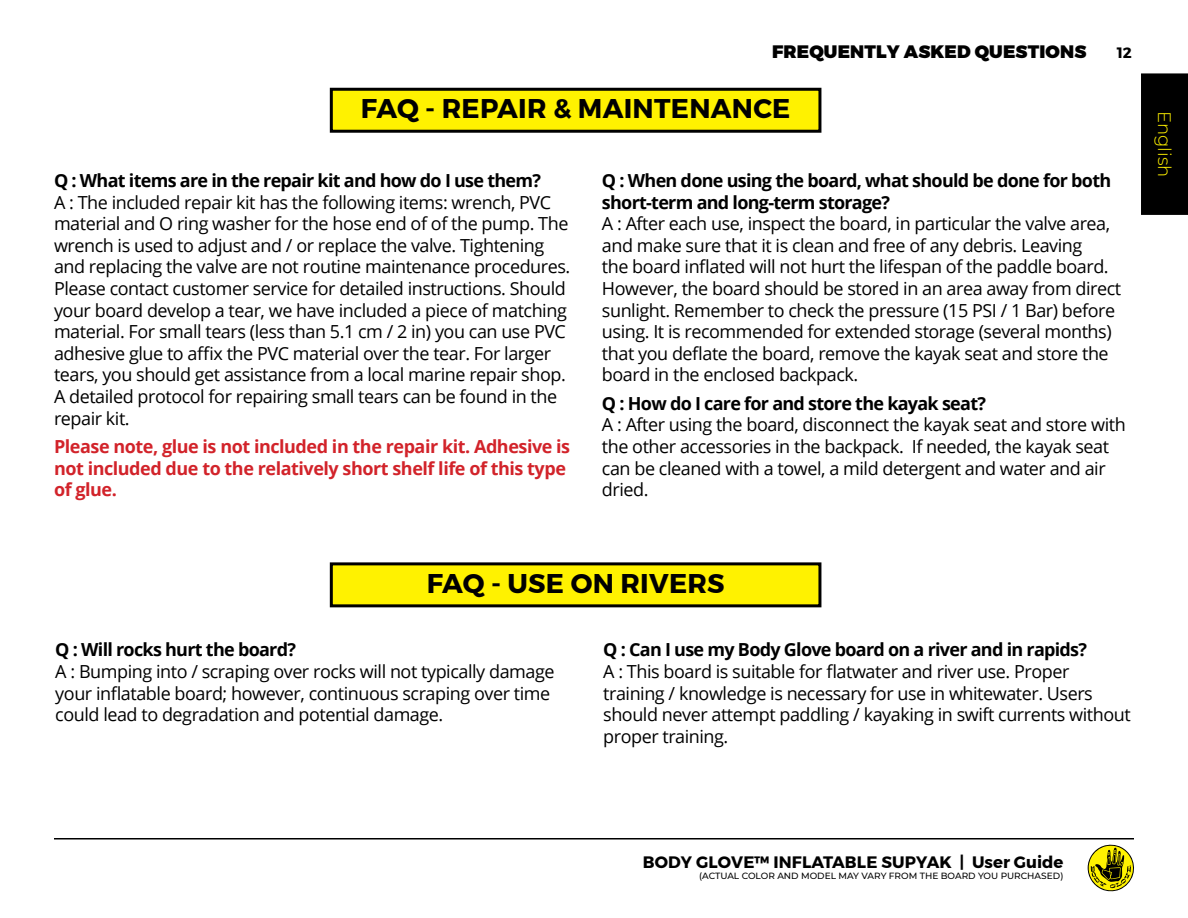
<style>
.page{position:relative;width:1188px;height:918px;background:#fff}
.page>*{position:absolute;margin:0;border:0;box-sizing:border-box;transform-origin:0 0}
.t1{font:700 27px "Montserrat";letter-spacing:.01em;color:#000}
.t2{font:18px/21.6px "Open Sans";letter-spacing:-.025em;color:#000}
.t3{font:700 18px/21.6px "Open Sans";letter-spacing:-.04em;color:#000}
.t4{font:700 18px/21.6px "Open Sans";letter-spacing:-.025em;color:#d2232a}
.t5{font:900 18px "Montserrat";letter-spacing:.01em;color:#000}
.t6{font:300 18px "Montserrat";color:#fff200}
.t7{font:700 16.5px "Montserrat";letter-spacing:.01em;color:#000}
.t8{font:700 15px "Montserrat";color:#000}
.t9{font:500 9px "Montserrat";color:#000}
</style>
<div class="page">
<div style="left:331px;top:89px;width:489px;height:42px;background:#fff200"></div>
<div style="left:330px;top:88px;width:491px;height:45px;border:3px solid #000"></div>
<div style="left:331px;top:564px;width:489px;height:42px;background:#fff200"></div>
<div style="left:330px;top:562px;width:491px;height:45px;border:3px solid #000"></div>
<div style="left:1141px;top:73px;width:47px;height:142px;background:#000"></div>
<hr style="left:54px;top:838px;width:1080px;height:2px;background:#000">
<svg style="left:1088px;top:844px;width:46px;height:48px"></svg>
<p class="t5" style="left:772px;top:40px;width:316px">FREQUENTLY ASKED QUESTIONS</p>
<p class="t8" style="left:1117px;top:44px;width:17px">12</p>
<h1 class="t1" style="left:361px;top:92px;width:431px">FAQ - REPAIR &amp; MAINTENANCE</h1>
<p class="t3" style="left:54px;top:169px;width:489px">Q : What items are in the repair kit and how do I use them?</p>
<p class="t2" style="left:54px;top:191px;width:518px">A : The included repair kit has the following items: wrench, PVC material and O ring washer for the hose end of of the pump. The wrench is used to adjust and / or replace the valve. Tightening and replacing the valve are not routine maintenance procedures.<br>Please contact customer service for detailed instructions. Should your board develop a tear, we have included a piece of matching material. For small tears (less than 5.1 cm / 2 in) you can use PVC adhesive glue to affix the PVC material over the tear. For larger tears, you should get assistance from a local marine repair shop.<br>A detailed protocol for repairing small tears can be found in the repair kit.</p>
<p class="t4" style="left:54px;top:435px;width:518px">Please note, glue is not included in the repair kit. Adhesive is not included due to the relatively short shelf life of this type of glue.</p>
<p class="t3" style="left:602px;top:169px;width:511px">Q : When done using the board, what should be done for both short-term and long-term storage?</p>
<p class="t2" style="left:602px;top:212px;width:521px">A : After each use, inspect the board, in particular the valve area, and make sure that it is clean and free of any debris. Leaving<br>the board inflated will not hurt the lifespan of the paddle board.<br>However, the board should be stored in an area away from direct sunlight. Remember to check the pressure (15 PSI / 1 Bar) before using. It is recommended for extended storage (several months) that you deflate the board, remove the kayak seat and store the board in the enclosed backpack.</p>
<p class="t3" style="left:602px;top:392px;width:386px">Q : How do I care for and store the kayak seat?</p>
<p class="t2" style="left:602px;top:414px;width:525px">A : After using the board, disconnect the kayak seat and store with the other accessories in the backpack. If needed, the kayak seat can be cleaned with a towel, a mild detergent and water and air dried.</p>
<p class="t6" style="left:1177px;top:111px;width:68px;rotate:90deg">English</p>
<h1 class="t1" style="left:427px;top:567px;width:299px">FAQ - USE ON RIVERS</h1>
<p class="t3" style="left:55px;top:639px;width:242px">Q : Will rocks hurt the board?</p>
<p class="t2" style="left:55px;top:660px;width:501px">A : Bumping into / scraping over rocks will not typically damage your inflatable board; however, continuous scraping over time could lead to degradation and potential damage.</p>
<p class="t3" style="left:603px;top:639px;width:485px">Q : Can I use my Body Glove board on a river and in rapids?</p>
<p class="t2" style="left:603px;top:660px;width:529px">A : This board is suitable for flatwater and river use. Proper training / knowledge is necessary for use in whitewater. Users should never attempt paddling / kayaking in swift currents without proper training.</p>
<p class="t7" style="left:643px;top:852px;width:422px">BODY GLOVE™ INFLATABLE SUPYAK | User Guide</p>
<p class="t9" style="left:699px;top:869px;width:366px">(ACTUAL COLOR AND MODEL MAY VARY FROM THE BOARD YOU PURCHASED)</p>
</div>
